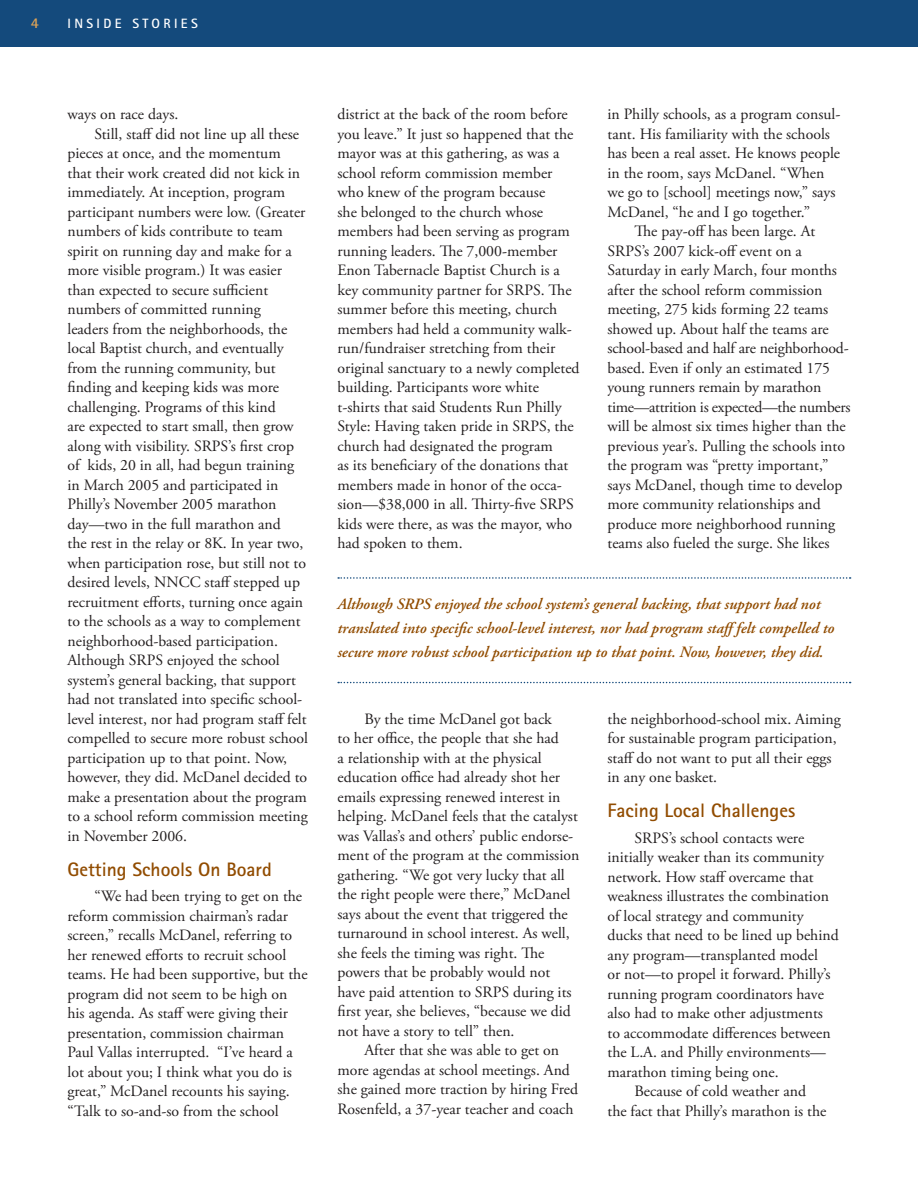
<style>
.page{position:relative;width:918px;height:1188px;background:#fff}
.page>*{position:absolute;margin:0;border:0;box-sizing:border-box;transform-origin:0 0}
.t1{font:700 19.5px "Rotis Sans Serif";color:#914c01}
.t2{font:15.75px/19.5px "Adobe Garamond Pro";color:#231f20}
.t3{font:italic 600 15.75px/24px "Adobe Garamond Pro";color:#914c01}
.t4{font:15.75px "Adobe Garamond Pro";letter-spacing:-.02em;color:#231f20}
.t5{font:700 13.5px "Rotis Sans Serif";letter-spacing:.25em;color:#fff}
</style>
<div class="page">
<div style="left:0;top:0;width:918px;height:47px;background:#144a7c"></div>
<svg style="left:338px;top:577px;width:513px;height:2px"></svg>
<svg style="left:338px;top:682px;width:513px;height:1px"></svg>
<p class="t5" style="left:68px;top:15px;width:56px">Insi des</p>
<p class="t5" style="left:142px;top:15px;width:20px">tories</p>
<p class="t2" style="left:68px;top:105px;width:112px">ways on race days.</p>
<p class="t2" style="left:94px;top:125px;width:206px">Still, staff did not line up all these</p>
<p class="t2" style="left:68px;top:144px;width:215px">pieces at once, and the momentum</p>
<p class="t2" style="left:68px;top:164px;width:234px">that their work created did not kick in</p>
<p class="t2" style="left:68px;top:183px;width:219px">immediately. At inception, program</p>
<p class="t2" style="left:68px;top:203px;width:240px">participant numbers were low. (Greater</p>
<p class="t2" style="left:68px;top:222px;width:217px">numbers of kids contribute to team</p>
<p class="t2" style="left:68px;top:242px;width:226px">spirit on running day and make for a</p>
<p class="t2" style="left:68px;top:261px;width:216px">more visible program.) It was easier</p>
<p class="t2" style="left:68px;top:281px;width:202px">than expected to secure sufficient</p>
<p class="t2" style="left:68px;top:300px;width:195px">numbers of committed running</p>
<p class="t2" style="left:68px;top:320px;width:221px">leaders from the neighborhoods, the</p>
<p class="t2" style="left:68px;top:339px;width:218px">local Baptist church, and eventually</p>
<p class="t2" style="left:68px;top:359px;width:210px">from the running community, but</p>
<p class="t2" style="left:68px;top:378px;width:213px">finding and keeping kids was more</p>
<p class="t2" style="left:68px;top:398px;width:210px">challenging. Programs of this kind</p>
<p class="t2" style="left:68px;top:417px;width:227px">are expected to start small, then grow</p>
<p class="t2" style="left:68px;top:437px;width:228px">along with visibility. SRPS’s first crop</p>
<p class="t2" style="left:68px;top:456px;width:228px">of kids, 20 in all, had begun training</p>
<p class="t2" style="left:68px;top:476px;width:212px">in March 2005 and participated in</p>
<p class="t2" style="left:68px;top:495px;width:210px">Philly’s November 2005 marathon</p>
<p class="t2" style="left:68px;top:515px;width:215px">day—two in the full marathon and</p>
<p class="t2" style="left:68px;top:534px;width:237px">the rest in the relay or 8K. In year two,</p>
<p class="t2" style="left:68px;top:554px;width:240px">when participation rose, but still not to</p>
<p class="t2" style="left:68px;top:573px;width:234px">desired levels, NNCC staff stepped up</p>
<p class="t2" style="left:68px;top:593px;width:237px">recruitment efforts, turning once again</p>
<p class="t2" style="left:68px;top:612px;width:235px">to the schools as a way to complement</p>
<p class="t2" style="left:68px;top:632px;width:212px">neighborhood-based participation.</p>
<p class="t2" style="left:68px;top:651px;width:214px">Although SRPS enjoyed the school</p>
<p class="t2" style="left:68px;top:671px;width:230px">system’s general backing, that support</p>
<p class="t2" style="left:68px;top:690px;width:236px">had not translated into specific school-</p>
<p class="t2" style="left:68px;top:710px;width:241px">level interest, nor had program staff felt</p>
<p class="t2" style="left:68px;top:729px;width:242px">compelled to secure more robust school</p>
<p class="t2" style="left:68px;top:749px;width:221px">participation up to that point. Now,</p>
<p class="t2" style="left:68px;top:768px;width:241px">however, they did. McDanel decided to</p>
<p class="t2" style="left:68px;top:788px;width:241px">make a presentation about the program</p>
<p class="t2" style="left:68px;top:807px;width:242px">to a school reform commission meeting</p>
<p class="t2" style="left:68px;top:827px;width:121px">in November 2006.</p>
<p class="t1" style="left:68px;top:857px;width:206px">Getting Schools On Board</p>
<p class="t2" style="left:68px;top:887px;width:242px;text-indent:27px">“We had been trying to get on the reform commission chairman’s radar screen,” recalls McDanel, referring to her renewed efforts to recruit school teams. He had been supportive, but the program did not seem to be high on his agenda. As staff were giving their presentation, commission chairman Paul Vallas interrupted. “I’ve heard a lot about you; I think what you do is great,” McDanel recounts his saying. “Talk to so-and-so from the school</p>
<p class="t2" style="left:338px;top:105px;width:244px">district at the back of the room before you leave.” It just so happened that the mayor was at this gathering, as was a school reform commission member who knew of the program because<br>she belonged to the church whose members had been serving as program running leaders. The 7,000-member Enon Tabernacle Baptist Church is a key community partner for SRPS. The summer before this meeting, church members had held a community walk&shy;run/fundraiser stretching from their original sanctuary to a newly completed building. Participants wore white t-shirts that said Students Run Philly Style: Having taken pride in SRPS, the church had designated the program<br>as its beneficiary of the donations that members made in honor of the occa&shy;sion—$38,000 in all. Thirty-five SRPS kids were there, as was the mayor, who had spoken to them.</p>
<p class="t2" style="left:608px;top:105px;width:234px">in Philly schools, as a program consul-</p>
<p class="t2" style="left:608px;top:125px;width:224px">tant. His familiarity with the schools</p>
<p class="t2" style="left:608px;top:144px;width:234px">has been a real asset. He knows people</p>
<p class="t2" style="left:608px;top:164px;width:218px">in the room, says McDanel. “When</p>
<p class="t2" style="left:608px;top:183px;width:229px">we go to [school] meetings now,” says</p>
<p class="t2" style="left:608px;top:203px;width:204px">McDanel, “he and I go together.”</p>
<p class="t2" style="left:635px;top:222px;width:182px">The pay-off has been large. At</p>
<p class="t2" style="left:608px;top:242px;width:196px">SRPS’s 2007 kick-off event on a</p>
<p class="t2" style="left:608px;top:261px;width:231px">Saturday in early March, four months</p>
<p class="t2" style="left:608px;top:281px;width:216px">after the school reform commission</p>
<p class="t2" style="left:608px;top:300px;width:222px">meeting, 275 kids forming 22 teams</p>
<p class="t2" style="left:608px;top:320px;width:223px">showed up. About half the teams are</p>
<p class="t2" style="left:608px;top:339px;width:243px">school-based and half are neighborhood-</p>
<p class="t2" style="left:608px;top:359px;width:224px">based. Even if only an estimated 175</p>
<p class="t2" style="left:608px;top:378px;width:215px">young runners remain by marathon</p>
<p class="t4" style="left:608px;top:397px;width:244px">time—attrition is expected—the numbers</p>
<p class="t2" style="left:608px;top:417px;width:240px">will be almost six times higher than the</p>
<p class="t2" style="left:608px;top:437px;width:239px">previous year’s. Pulling the schools into</p>
<p class="t2" style="left:608px;top:456px;width:222px">the program was “pretty important,”</p>
<p class="t2" style="left:608px;top:476px;width:236px">says McDanel, though time to develop</p>
<p class="t2" style="left:608px;top:495px;width:215px">more community relationships and</p>
<p class="t2" style="left:608px;top:515px;width:229px">produce more neighborhood running</p>
<p class="t2" style="left:608px;top:534px;width:224px">teams also fueled the surge. She likes</p>
<p class="t3" style="left:337px;top:593px;width:499px">Although SRPS enjoyed the school system’s general backing, that support had not translated into specific school-level interest, nor had program stafffelt compelled to secure more robust school participation up to that point. Now, however, they did.</p>
<p class="t2" style="left:338px;top:710px;width:243px;text-indent:27px">By the time McDanel got back<br>to her office, the people that she had<br>a relationship with at the physical education office had already shot her emails expressing renewed interest in helping. McDanel feels that the catalyst was Vallas’s and others’ public endorse&shy;ment of the program at the commission gathering. “We got very lucky that all the right people were there,” McDanel says about the event that triggered the turnaround in school interest. As well, she feels the timing was right. The powers that be probably would not have paid attention to SRPS during its first year, she believes, “because we did not have a story to tell” then.</p>
<p class="t2" style="left:338px;top:1041px;width:242px;text-align:center">After that she was able to get on<br>more agendas at school meetings. And she gained more traction by hiring Fred Rosenfeld, a 37-year teacher and coach</p>
<p class="t2" style="left:608px;top:710px;width:235px">the neighborhood-school mix. Aiming for sustainable program participation, staff do not want to put all their eggs in any one basket.</p>
<p class="t1" style="left:608px;top:798px;width:189px">Facing Local Challenges</p>
<p class="t2" style="left:634px;top:829px;width:171px">SRPS’s school contacts were</p>
<p class="t2" style="left:608px;top:848px;width:218px">initially weaker than its community</p>
<p class="t2" style="left:608px;top:868px;width:208px">network. How staff overcame that</p>
<p class="t2" style="left:608px;top:887px;width:223px">weakness illustrates the combination</p>
<p class="t2" style="left:608px;top:907px;width:198px">of local strategy and community</p>
<p class="t2" style="left:608px;top:926px;width:233px">ducks that need to be lined up behind</p>
<p class="t2" style="left:608px;top:946px;width:212px">any program—transplanted model</p>
<p class="t2" style="left:608px;top:965px;width:225px">or not—to propel it forward. Philly’s</p>
<p class="t2" style="left:608px;top:985px;width:218px">running program coordinators have</p>
<p class="t2" style="left:608px;top:1004px;width:217px">also had to make other adjustments</p>
<p class="t2" style="left:608px;top:1024px;width:225px">to accommodate differences between</p>
<p class="t2" style="left:608px;top:1043px;width:220px">the L.A. and Philly environments—</p>
<p class="t2" style="left:608px;top:1063px;width:173px">marathon timing being one.</p>
<p class="t2" style="left:634px;top:1082px;width:173px">Because of cold weather and</p>
<p class="t2" style="left:608px;top:1102px;width:221px">the fact that Philly’s marathon is the</p>
</div>
